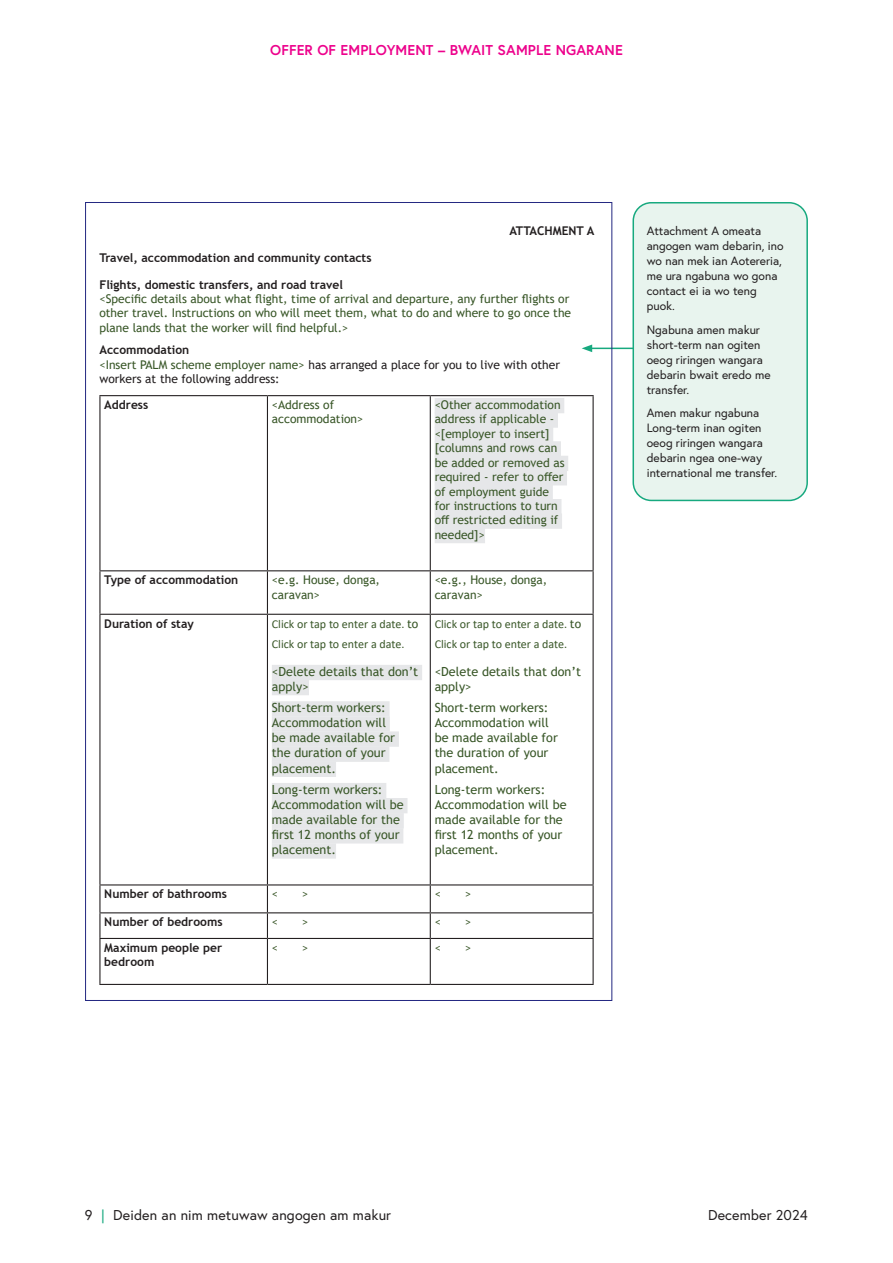
<style>
.page{position:relative;width:893px;height:1263px;background:#fff}
.page>*{position:absolute;margin:0;border:0;box-sizing:border-box;transform-origin:0 0}
.t1{font:14.25px "Europa";letter-spacing:.01em;color:#231f20}
.t2{font:700 14.25px "Europa";letter-spacing:.01em;color:#ed028c}
.t3{font:12.6px/15.1px "Trebuchet MS";color:#395728}
.t4{font:12px/14.4px "Trebuchet MS";color:#395728}
.t5{font:12px/15px "Europa";color:#231f20}
.t6{font:700 12px/14.4px "Trebuchet MS";color:#231f20}
.t7{font:12px/14.4px "Trebuchet MS";color:#231f20}
.t8{font:12px/20.7px "Calibri";color:#395728}
.s1{color:#395728}
.s2{font-family:"Trebuchet MS"}
.s3{color:#17a97f}
</style>
<div class="page">
<hr style="left:590px;top:348px;width:134px;height:1px;background:#17a97f">
<svg style="left:582px;top:344px;width:10px;height:8px"></svg>
<div style="left:633px;top:203px;width:174px;height:297px;background:#e8f4ee;border-radius:18px"></div>
<hr style="left:99px;top:395px;width:168px;height:1px;background:#231f20">
<hr style="left:99px;top:396px;width:1px;height:174px;background:#231f20">
<hr style="left:267px;top:395px;width:163px;height:1px;background:#231f20">
<hr style="left:267px;top:396px;width:1px;height:174px;background:#231f20">
<hr style="left:430px;top:395px;width:164px;height:1px;background:#231f20">
<hr style="left:430px;top:396px;width:1px;height:174px;background:#231f20">
<hr style="left:593px;top:396px;width:1px;height:174px;background:#231f20">
<hr style="left:99px;top:570px;width:168px;height:1px;background:#231f20">
<hr style="left:99px;top:571px;width:1px;height:43px;background:#231f20">
<hr style="left:267px;top:570px;width:163px;height:1px;background:#231f20">
<hr style="left:267px;top:571px;width:1px;height:43px;background:#231f20">
<hr style="left:430px;top:570px;width:164px;height:1px;background:#231f20">
<hr style="left:430px;top:571px;width:1px;height:43px;background:#231f20">
<hr style="left:593px;top:571px;width:1px;height:43px;background:#231f20">
<hr style="left:99px;top:614px;width:168px;height:1px;background:#231f20">
<hr style="left:99px;top:615px;width:1px;height:269px;background:#231f20">
<hr style="left:267px;top:614px;width:163px;height:1px;background:#231f20">
<hr style="left:267px;top:615px;width:1px;height:269px;background:#231f20">
<hr style="left:430px;top:614px;width:164px;height:1px;background:#231f20">
<hr style="left:430px;top:615px;width:1px;height:269px;background:#231f20">
<hr style="left:593px;top:615px;width:1px;height:269px;background:#231f20">
<hr style="left:99px;top:884px;width:168px;height:1px;background:#231f20">
<hr style="left:267px;top:884px;width:163px;height:1px;background:#231f20">
<hr style="left:430px;top:884px;width:164px;height:1px;background:#231f20">
<hr style="left:99px;top:912px;width:168px;height:1px;background:#231f20">
<svg style="left:99px;top:885px;width:1px;height:53px"></svg>
<hr style="left:267px;top:912px;width:163px;height:1px;background:#231f20">
<svg style="left:267px;top:885px;width:1px;height:53px"></svg>
<hr style="left:430px;top:912px;width:164px;height:1px;background:#231f20">
<svg style="left:430px;top:885px;width:1px;height:53px"></svg>
<svg style="left:593px;top:885px;width:1px;height:53px"></svg>
<hr style="left:99px;top:938px;width:168px;height:1px;background:#231f20">
<hr style="left:99px;top:939px;width:1px;height:45px;background:#231f20">
<hr style="left:267px;top:938px;width:163px;height:1px;background:#231f20">
<hr style="left:267px;top:939px;width:1px;height:45px;background:#231f20">
<hr style="left:430px;top:938px;width:164px;height:1px;background:#231f20">
<hr style="left:430px;top:939px;width:1px;height:45px;background:#231f20">
<hr style="left:593px;top:939px;width:1px;height:45px;background:#231f20">
<hr style="left:99px;top:984px;width:168px;height:1px;background:#231f20">
<hr style="left:267px;top:984px;width:163px;height:1px;background:#231f20">
<hr style="left:430px;top:984px;width:164px;height:1px;background:#231f20">
<div style="left:435px;top:398px;width:129px;height:15px;background:#e6e7e9"></div>
<div style="left:435px;top:412px;width:123px;height:16px;background:#e6e7e9"></div>
<div style="left:435px;top:427px;width:118px;height:15px;background:#e6e7e9"></div>
<div style="left:435px;top:441px;width:126px;height:16px;background:#e6e7e9"></div>
<div style="left:435px;top:456px;width:133px;height:15px;background:#e6e7e9"></div>
<div style="left:435px;top:470px;width:132px;height:15px;background:#e6e7e9"></div>
<div style="left:435px;top:485px;width:118px;height:15px;background:#e6e7e9"></div>
<div style="left:435px;top:499px;width:126px;height:15px;background:#e6e7e9"></div>
<div style="left:435px;top:513px;width:127px;height:16px;background:#e6e7e9"></div>
<div style="left:435px;top:528px;width:50px;height:15px;background:#e6e7e9"></div>
<div style="left:272px;top:665px;width:150px;height:15px;background:#e6e7e9"></div>
<div style="left:272px;top:680px;width:37px;height:15px;background:#e6e7e9"></div>
<div style="left:272px;top:701px;width:118px;height:15px;background:#e6e7e9"></div>
<div style="left:272px;top:716px;width:118px;height:16px;background:#e6e7e9"></div>
<div style="left:272px;top:731px;width:127px;height:16px;background:#e6e7e9"></div>
<div style="left:272px;top:746px;width:117px;height:16px;background:#e6e7e9"></div>
<div style="left:272px;top:762px;width:64px;height:15px;background:#e6e7e9"></div>
<div style="left:272px;top:783px;width:114px;height:15px;background:#e6e7e9"></div>
<div style="left:272px;top:798px;width:135px;height:15px;background:#e6e7e9"></div>
<div style="left:272px;top:813px;width:132px;height:15px;background:#e6e7e9"></div>
<div style="left:272px;top:828px;width:131px;height:15px;background:#e6e7e9"></div>
<div style="left:272px;top:843px;width:64px;height:16px;background:#e6e7e9"></div>
<div style="left:632px;top:202px;width:176px;height:299px;border:2px solid #17a97f;border-radius:18px"></div>
<p class="t2" style="left:270px;top:40px;width:354px">OFFER OF EMPLOYMENT – BWAIT SAMPLE NGARANE</p>
<h3 class="t6" style="left:509px;top:223px;width:86px">ATTACHMENT A</h3>
<p class="t6" style="left:99px;top:250px;width:274px">Travel, accommodation and community contacts</p>
<p class="t6" style="left:99px;top:277px;width:245px">Flights, domestic transfers, and road travel</p>
<p class="t4" style="left:99px;top:291px;width:473px">&lt;Specific details about what flight, time of arrival and departure, any further flights or other travel. Instructions on who will meet them, what to do and where to go once the plane lands that the worker will find helpful.&gt;</p>
<p class="t6" style="left:99px;top:343px;width:91px">Accommodation</p>
<p class="t7" style="left:99px;top:357px;width:462px"><span class="s1">&lt;Insert PALM scheme employer name&gt;</span> has arranged a place for you to live with other workers at the following address:</p>
<p class="t6" style="left:104px;top:397px;width:46px">Address</p>
<p class="t4" style="left:272px;top:397px;width:93px">&lt;Address of accommodation&gt;</p>
<p class="t4" style="left:435px;top:397px;width:131px">&lt;Other accommodation address if applicable - &lt;[employer to insert] [columns and rows can be added or removed as required - refer to offer of employment guide for instructions to turn off restricted editing if needed]&gt;</p>
<p class="t6" style="left:104px;top:573px;width:136px">Type of accommodation</p>
<p class="t4" style="left:272px;top:572px;width:110px">&lt;e.g. House, donga, caravan&gt;</p>
<p class="t4" style="left:435px;top:572px;width:114px">&lt;e.g., House, donga, caravan&gt;</p>
<p class="t6" style="left:104px;top:616px;width:91px">Duration of stay</p>
<p class="t8" style="left:272px;top:613px;width:148px">Click or tap to enter a date. <span class="s2">to<br></span>Click or tap to enter a date.</p>
<p class="t3" style="left:272px;top:664px;width:148px">&lt;Delete details that don’t apply&gt;</p>
<p class="t3" style="left:272px;top:700px;width:125px">Short-term workers:<br>Accommodation will be made available for the duration of your placement.</p>
<p class="t3" style="left:272px;top:782px;width:133px">Long-term workers:<br>Accommodation will be made available for the first 12 months of your placement.</p>
<p class="t8" style="left:435px;top:613px;width:148px">Click or tap to enter a date. <span class="s2">to<br></span>Click or tap to enter a date.</p>
<p class="t3" style="left:435px;top:664px;width:148px">&lt;Delete details that don’t apply&gt;</p>
<p class="t3" style="left:435px;top:700px;width:125px">Short-term workers:<br>Accommodation will be made available for the duration of your placement.</p>
<p class="t3" style="left:435px;top:782px;width:133px">Long-term workers:<br>Accommodation will be made available for the first 12 months of your placement.</p>
<p class="t6" style="left:104px;top:887px;width:124px">Number of bathrooms</p>
<p class="t4" style="left:272px;top:887px;width:8px">&lt;</p>
<p class="t4" style="left:302px;top:887px;width:8px">&gt;</p>
<p class="t4" style="left:435px;top:887px;width:8px">&lt;</p>
<p class="t4" style="left:465px;top:887px;width:8px">&gt;</p>
<p class="t6" style="left:104px;top:915px;width:120px">Number of bedrooms</p>
<p class="t4" style="left:272px;top:914px;width:8px">&lt;</p>
<p class="t4" style="left:302px;top:914px;width:8px">&gt;</p>
<p class="t4" style="left:435px;top:914px;width:8px">&lt;</p>
<p class="t4" style="left:465px;top:914px;width:8px">&gt;</p>
<p class="t6" style="left:104px;top:940px;width:119px">Maximum people per bedroom</p>
<p class="t4" style="left:272px;top:940px;width:8px">&lt;</p>
<p class="t4" style="left:302px;top:940px;width:8px">&gt;</p>
<p class="t4" style="left:435px;top:940px;width:8px">&lt;</p>
<p class="t4" style="left:465px;top:940px;width:8px">&gt;</p>
<p class="t5" style="left:647px;top:223px;width:138px">Attachment A omeata angogen wam debarin, ino wo nan mek ian Aotereria, me ura ngabuna wo gona contact ei ia wo teng puok.</p>
<p class="t5" style="left:647px;top:322px;width:125px">Ngabuna amen makur short-term nan ogiten oeog riringen wangara debarin bwait eredo me transfer.</p>
<p class="t5" style="left:647px;top:405px;width:132px">Amen makur ngabuna<br>Long-term inan ogiten oeog riringen wangara debarin ngea one-way international me transfer.</p>
<p class="t1" style="left:85px;top:1205px;width:308px">9 <span class="s3">|</span> Deiden an nim metuwaw angogen am makur</p>
<p class="t1" style="left:708px;top:1205px;width:101px">December 2024</p>
</div>
